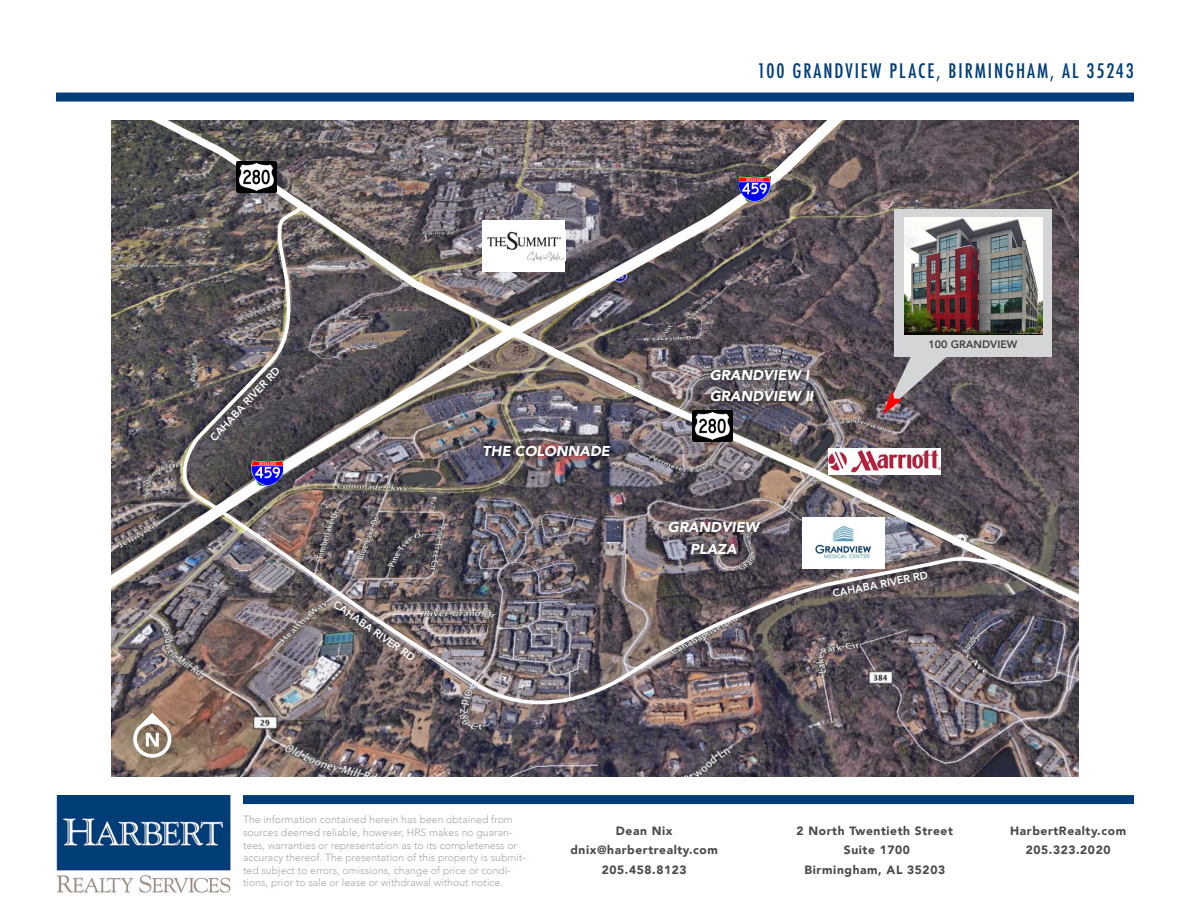
<style>
.page{position:relative;width:1188px;height:918px;background:#fff}
.page>*{position:absolute;margin:0;border:0;box-sizing:border-box;transform-origin:0 0}
.t1{font:500 condensed 19.5px "Futura";letter-spacing:.1em;color:#003d78}
.t2{font:italic 900 14.25px/21.5px "Avenir";color:#fff;text-align:center}
.t3{font:900 12px/19.6px "Avenir";letter-spacing:.05em;color:#4a4a4d;text-align:center}
.t4{font:800 10.65px "Avenir";color:#fff}
.t5{font:800 10.65px "Avenir";color:#414042}
.t6{font:300 10.5px/12.6px "Avenir";color:#afa5a0}
</style>
<div class="page">
<div style="left:243px;top:795px;width:891px;height:9px;background:#003d78"></div>
<img style="left:56px;top:795px;width:174px;height:98px">
<div style="left:218px;top:838px;width:8px;height:9px;background:#003d78;border-radius:50%"></div>
<div style="left:56px;top:93px;width:1078px;height:9px;background:#003d78"></div>
<img style="left:112px;top:605px;width:967px;height:172px">
<svg style="left:142px;top:713px;width:21px;height:10px"></svg>
<div style="left:133px;top:720px;width:38px;height:38px;border:4px solid #fff;border-radius:50%"></div>
<svg style="left:146px;top:733px;width:13px;height:14px"></svg>
<svg style="left:83px;top:92px;width:782px;height:513px"></svg>
<svg style="left:135px;top:103px;width:944px;height:511px;background:#7a7376"></svg>
<img style="left:739px;top:176px;width:32px;height:26px">
<img style="left:237px;top:161px;width:40px;height:31px">
<img style="left:166px;top:202px;width:839px;height:532px">
<div style="left:894px;top:209px;width:158px;height:147px;background:#d3d5d6"></div>
<img style="left:904px;top:218px;width:138px;height:116px">
<svg style="left:883px;top:353px;width:68px;height:62px;background:#7e7078"></svg>
<h1 class="t1" style="left:757px;top:59px;width:378px">100 GRANDVIEW PLACE, BIRMINGHAM, AL 35243</h1>
<p class="t4" style="left:206px;top:433px;width:98px;rotate:-47deg">CAHABA RIVER RD</p>
<p class="t4" style="left:339px;top:596px;width:98px;rotate:35deg">CAHABA RIVER RD</p>
<h2 class="t2" style="left:483px;top:440px;width:129px">THE COLONNADE</h2>
<h2 class="t2" style="left:710px;top:364px;width:105px;text-align:left">GRANDVIEW I<br>GRANDVIEW II</h2>
<p class="t5" style="left:929px;top:336px;width:90px">100 GRANDVIEW</p>
<h2 class="t2" style="left:668px;top:517px;width:93px">GRANDVIEW<br>PLAZA</h2>
<p class="t4" style="left:831px;top:585px;width:98px;rotate:-11deg">CAHABA RIVER RD</p>
<p class="t6" style="left:243px;top:814px;width:284px">The information contained herein has been obtained from sources deemed reliable, however, HRS makes no guaran&shy;tees, warranties or representation as to its completeness or accuracy thereof. The presentation of this property is submit&shy;ted subject to errors, omissions, change of price or condi&shy;tions, prior to sale or lease or withdrawal without notice.</p>
<p class="t3" style="left:797px;top:820px;width:158px">2 North Twentieth Street<br>Suite 1700<br>Birmingham, AL 35203</p>
<p class="t3" style="left:1010px;top:820px;width:118px">HarbertRealty.com<br>205.323.2020</p>
<p class="t3" style="left:570px;top:820px;width:149px">Dean Nix dnix@harbertrealty.com<br>205.458.8123</p>
</div>
